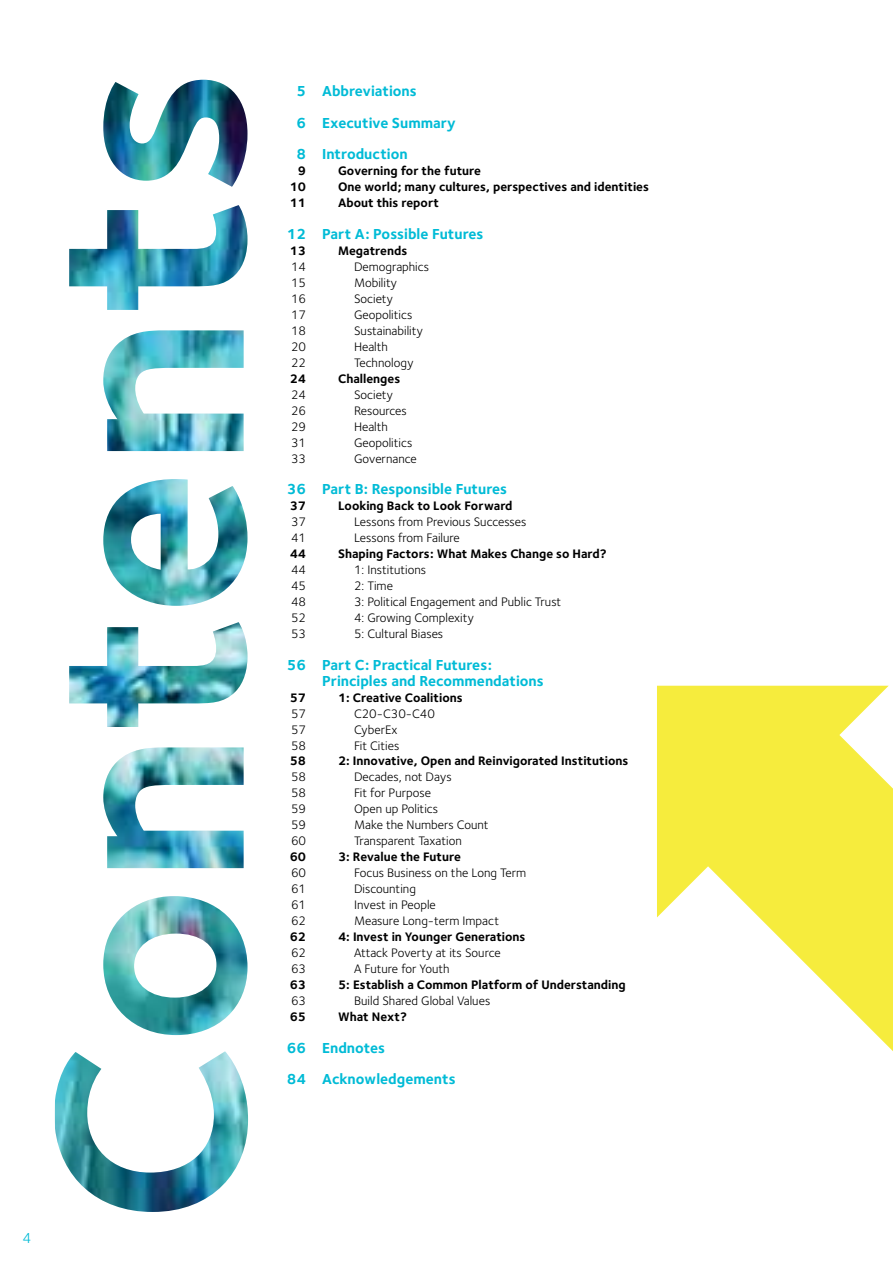
<style>
.page{position:relative;width:893px;height:1263px;background:#fff}
.page>*{position:absolute;margin:0;border:0;box-sizing:border-box;transform-origin:0 0}
.t1{font:700 15px/32px "Foundry Sterling";color:#00bbd6}
.t2{font:15px "Foundry Sterling";color:#00bbd6}
.t3{font:12.75px/15.9px "Foundry Sterling";color:#000}
.t4{font:700 12.75px/15.9px "Foundry Sterling";color:#000}
</style>
<div class="page">
<svg style="left:657px;top:686px;width:236px;height:365px;fill:#f6ec3d"></svg>
<img style="left:55px;top:80px;width:193px;height:1132px">
<p class="t2" style="left:23px;top:1229px;width:10px">4</p>
<p class="t1" style="left:296px;top:74px;width:11px;text-align:justify">5<br>6<br>8</p>
<p class="t4" style="left:290px;top:163px;width:18px;text-align:justify;text-indent:8px">9<br>10<br>11</p>
<p class="t1" style="left:287px;top:218px;width:21px">12</p>
<p class="t4" style="left:290px;top:243px;width:18px">13</p>
<p class="t3" style="left:291px;top:259px;width:17px;text-align:justify">14<br>15<br>16<br>17<br>18<br>20<br>22</p>
<p class="t4" style="left:290px;top:370px;width:18px">24</p>
<p class="t3" style="left:291px;top:386px;width:17px;text-align:justify">24<br>26<br>29<br>31<br>33</p>
<p class="t1" style="left:287px;top:473px;width:21px">36</p>
<p class="t4" style="left:290px;top:498px;width:18px">37</p>
<p class="t3" style="left:291px;top:514px;width:17px">37<br>41</p>
<p class="t4" style="left:290px;top:546px;width:18px">44</p>
<p class="t3" style="left:291px;top:562px;width:17px;text-align:justify">44<br>45<br>48<br>52<br>53</p>
<p class="t1" style="left:287px;top:648px;width:21px">56</p>
<p class="t4" style="left:290px;top:689px;width:18px">57</p>
<p class="t3" style="left:291px;top:705px;width:17px;text-align:justify">57<br>57<br>58</p>
<p class="t4" style="left:290px;top:753px;width:18px">58</p>
<p class="t3" style="left:291px;top:769px;width:17px;text-align:justify">58<br>58<br>59<br>59<br>60</p>
<p class="t4" style="left:290px;top:849px;width:18px">60</p>
<p class="t3" style="left:291px;top:865px;width:17px;text-align:justify">60<br>61<br>61<br>62</p>
<p class="t4" style="left:290px;top:928px;width:18px">62</p>
<p class="t3" style="left:291px;top:944px;width:17px">62<br>63</p>
<p class="t4" style="left:290px;top:976px;width:18px">63</p>
<p class="t3" style="left:291px;top:992px;width:17px">63</p>
<p class="t4" style="left:290px;top:1008px;width:18px">65</p>
<p class="t1" style="left:287px;top:1031px;width:21px">66<br>84</p>
<p class="t1" style="left:322px;top:74px;width:135px">Abbreviations<br>Executive Summary<br>Introduction</p>
<p class="t4" style="left:338px;top:163px;width:312px">Governing for the future<br>One world; many cultures, perspectives and identities<br>About this report</p>
<p class="t1" style="left:322px;top:218px;width:163px">Part A: Possible Futures</p>
<p class="t4" style="left:338px;top:243px;width:71px">Megatrends</p>
<p class="t3" style="left:354px;top:259px;width:77px">Demographics<br>Mobility<br>Society<br>Geopolitics<br>Sustainability<br>Health<br>Technology</p>
<p class="t4" style="left:338px;top:370px;width:64px">Challenges</p>
<p class="t3" style="left:354px;top:386px;width:64px">Society<br>Resources<br>Health<br>Geopolitics<br>Governance</p>
<p class="t1" style="left:322px;top:473px;width:187px">Part B: Responsible Futures</p>
<p class="t4" style="left:338px;top:498px;width:176px">Looking Back to Look Forward</p>
<p class="t3" style="left:354px;top:514px;width:174px">Lessons from Previous Successes<br>Lessons from Failure</p>
<p class="t4" style="left:338px;top:546px;width:270px">Shaping Factors: What Makes Change so Hard?</p>
<p class="t3" style="left:354px;top:562px;width:209px">1: Institutions<br>2: Time<br>3: Political Engagement and Public Trust<br>4: Growing Complexity<br>5: Cultural Biases</p>
<p class="t1" style="left:322px;top:656px;width:223px;line-height:15.9px">Part C: Practical Futures:<br>Principles and Recommendations</p>
<p class="t4" style="left:338px;top:689px;width:126px">1: Creative Coalitions</p>
<p class="t3" style="left:354px;top:705px;width:83px">C20-C30-C40<br>CyberEx<br>Fit Cities</p>
<p class="t4" style="left:338px;top:753px;width:292px">2: Innovative, Open and Reinvigorated Institutions</p>
<p class="t3" style="left:354px;top:769px;width:136px">Decades, not Days<br>Fit for Purpose<br>Open up Politics<br>Make the Numbers Count<br>Transparent Taxation</p>
<p class="t4" style="left:338px;top:849px;width:124px">3: Revalue the Future</p>
<p class="t3" style="left:354px;top:865px;width:174px">Focus Business on the Long Term<br>Discounting<br>Invest in People<br>Measure Long-term Impact</p>
<p class="t4" style="left:338px;top:928px;width:189px">4: Invest in Younger Generations</p>
<p class="t3" style="left:354px;top:944px;width:148px">Attack Poverty at its Source<br>A Future for Youth</p>
<p class="t4" style="left:338px;top:976px;width:289px">5: Establish a Common Platform of Understanding</p>
<p class="t3" style="left:354px;top:992px;width:138px">Build Shared Global Values</p>
<p class="t4" style="left:338px;top:1008px;width:70px">What Next?</p>
<p class="t1" style="left:322px;top:1031px;width:135px">Endnotes<br>Acknowledgements</p>
</div>
